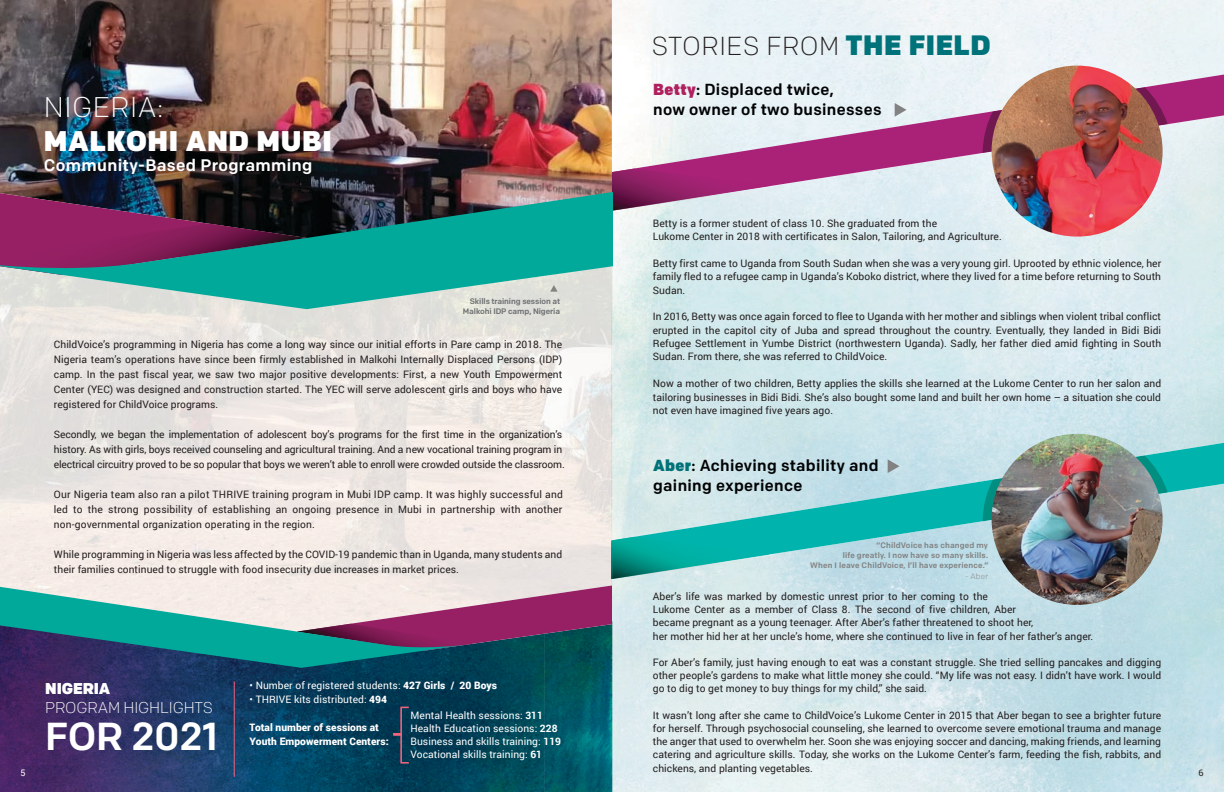
<style>
.page{position:relative;width:1224px;height:792px;background:#fff}
.page>*{position:absolute;margin:0;border:0;box-sizing:border-box;transform-origin:0 0}
.t1{font:100 59px "Roboto";color:#f1627d;scale:1.04 1}
.t2{font:500 39px "Colfax";letter-spacing:-.005em;color:#fff}
.t3{font:900 28.4px "Colfax";letter-spacing:.02em;color:#fff}
.t4{font:300 28.4px "Colfax";letter-spacing:.02em;color:#fff}
.t5{font:300 26px "Colfax";letter-spacing:.02em;color:#231e1f}
.t6{font:500 16.7px "Colfax";letter-spacing:.02em;color:#fff}
.t7{font:500 16px/20px "Colfax";letter-spacing:.02em;color:#020304}
.t8{font:300 15.7px "Colfax";letter-spacing:-.005em;color:#fff}
.t9{font:900 15.7px "Colfax";letter-spacing:-.005em;color:#fff}
.t10{font:10.2px/15px "Roboto";letter-spacing:.005em;color:#231e1f;text-align:justify}
.t11{font:10.2px/13px "Roboto";letter-spacing:.005em;color:#fff}
.t12{font:900 10.2px/14px "Roboto";letter-spacing:.005em;color:#fff}
.t13{font:9px "Roboto";color:#fff}
.t14{font:9px "Roboto";color:#231e1f}
.t15{font:500 8px/10px "Colfax";letter-spacing:.02em;color:#828282;text-align:right}
.t16{font:500 8px/10px "Colfax";letter-spacing:-.005em;color:#6e7072;text-align:right}
.t17{font:300 8px "Colfax";color:#828282}
.s1{font-weight:900;font-size:28px;color:#007279}
.s2{font-weight:900;color:#b01f5e}
.s3{font-weight:900;color:#007279}
.s4{font-weight:900}
.s5{font-weight:700}
</style>
<div class="page">
<img style="left:612px;top:0;width:612px;height:792px">
<svg style="left:612px;top:443px;width:612px;height:136px;background:#9ad7da"></svg>
<img style="left:770px;top:554px;width:4px;height:25px">
<svg style="left:983px;top:455px;width:185px;height:66px;background:#53b9b6"></svg>
<img style="left:992px;top:434px;width:171px;height:171px;border-radius:86px">
<svg style="left:612px;top:75px;width:612px;height:137px;background:#d9c2d8"></svg>
<img style="left:770px;top:186px;width:4px;height:25px">
<svg style="left:983px;top:87px;width:185px;height:66px;background:#b2759d"></svg>
<img style="left:992px;top:66px;width:171px;height:171px;border-radius:86px">
<img style="left:216px;top:309px;width:107px;height:276px">
<img style="left:323px;top:309px;width:108px;height:228px">
<img style="left:431px;top:309px;width:108px;height:228px">
<img style="left:539px;top:309px;width:72px;height:228px">
<img style="left:611px;top:309px;width:1px;height:228px">
<svg style="left:612px;top:169px;width:158px;height:43px;background:#aa6092"></svg>
<img style="left:0;top:0;width:612px;height:184px">
<img style="left:0;top:668px;width:272px;height:124px">
<img style="left:272px;top:651px;width:272px;height:141px">
<img style="left:544px;top:651px;width:68px;height:141px">
<svg style="left:297px;top:537px;width:473px;height:114px;background:#b3bdc4"></svg>
<svg style="left:0;top:585px;width:468px;height:83px;background:#66969f"></svg>
<hr style="left:234px;top:681px;width:1px;height:96px;background:#f1627d">
<svg style="left:393px;top:733px;width:9px;height:2px"></svg>
<svg style="left:0;top:184px;width:612px;height:125px;background:#4b7c80"></svg>
<svg style="left:895px;top:103px;width:12px;height:14px"></svg>
<svg style="left:888px;top:459px;width:12px;height:14px"></svg>
<h3 class="t4" style="left:44px;top:89px;width:121px">NIGERIA:</h3>
<h3 class="t3" style="left:44px;top:123px;width:290px">MALKOHI AND MUBI</h3>
<h3 class="t6" style="left:44px;top:155px;width:270px">Community-Based Programming</h3>
<p class="t16" style="left:463px;top:296px;width:99px">Skills training session at<br>Malkohi IDP camp, Nigeria</p>
<p class="t10" style="left:54px;top:336px;width:510px">ChildVoice’s programming in Nigeria has come a long way since our initial efforts in Pare camp in 2018. The Nigeria team’s operations have since been firmly established in Malkohi Internally Displaced Persons (IDP) camp. In the past fiscal year, we saw two major positive developments: First, a new Youth Empowerment Center (YEC) was designed and construction started. The YEC will serve adolescent girls and boys who have registered for ChildVoice programs.</p>
<p class="t10" style="left:54px;top:426px;width:512px;text-align:left">Secondly, we began the implementation of adolescent boy’s programs for the first time in the organization’s history. As with girls, boys received counseling and agricultural training. And a new vocational training program in electrical circuitry proved to be so popular that boys we weren’t able to enroll were crowded outside the classroom.</p>
<p class="t10" style="left:54px;top:486px;width:510px">Our Nigeria team also ran a pilot THRIVE training program in Mubi IDP camp. It was highly successful and led to the strong possibility of establishing an ongoing presence in Mubi in partnership with another non-governmental organization operating in the region.</p>
<p class="t10" style="left:54px;top:546px;width:510px">While programming in Nigeria was less affected by the COVID-19 pandemic than in Uganda, many students and their families continued to struggle with food insecurity due increases in market prices.</p>
<h3 class="t5" style="left:652px;top:30px;width:341px">STORIES FROM <span class="s1">THE FIELD</span></h3>
<h3 class="t7" style="left:653px;top:80px;width:230px"><span class="s2">Betty</span>: Displaced twice,<br>now owner of two businesses</h3>
<p class="t10" style="left:653px;top:216px;width:350px;line-height:13.3px">Betty is a former student of class 10. She graduated from the<br>Lukome Center in 2018 with certificates in Salon, Tailoring, and Agriculture.</p>
<p class="t10" style="left:653px;top:256px;width:510px;line-height:13.3px">Betty first came to Uganda from South Sudan when she was a very young girl. Uprooted by ethnic violence, her family fled to a refugee camp in Uganda’s Koboko district, where they lived for a time before returning to South Sudan.</p>
<p class="t10" style="left:653px;top:310px;width:510px;line-height:13.3px">In 2016, Betty was once again forced to flee to Uganda with her mother and siblings when violent tribal conflict erupted in the capitol city of Juba and spread throughout the country. Eventually, they landed in Bidi Bidi Refugee Settlement in Yumbe District (northwestern Uganda). Sadly, her father died amid fighting in South Sudan. From there, she was referred to ChildVoice.</p>
<p class="t10" style="left:653px;top:377px;width:510px;line-height:13.3px">Now a mother of two children, Betty applies the skills she learned at the Lukome Center to run her salon and tailoring businesses in Bidi Bidi. She’s also bought some land and built her own home – a situation she could not even have imagined five years ago.</p>
<h3 class="t7" style="left:653px;top:455px;width:227px"><span class="s3">Aber</span>: Achieving stability and gaining experience</h3>
<p class="t15" style="left:810px;top:541px;width:179px">“ChildVoice has changed my<br>life greatly. I now have so many skills.<br>When I leave ChildVoice, I’ll have experience.”</p>
<p class="t17" style="left:965px;top:572px;width:25px">- Aber</p>
<p class="t10" style="left:653px;top:589px;width:442px;line-height:13.2px;text-align:left">Aber’s life was marked by domestic unrest prior to her coming to the<br>Lukome Center as a member of Class 8. The second of five children, Aber<br>became pregnant as a young teenager. After Aber’s father threatened to shoot her,<br>her mother hid her at her uncle’s home, where she continued to live in fear of her father’s anger.</p>
<p class="t10" style="left:653px;top:655px;width:510px;line-height:13.2px">For Aber’s family, just having enough to eat was a constant struggle. She tried selling pancakes and digging other people’s gardens to make what little money she could. “My life was not easy. I didn’t have work. I would go to dig to get money to buy things for my child,” she said.</p>
<p class="t10" style="left:653px;top:708px;width:510px;line-height:13.2px">It wasn’t long after she came to ChildVoice’s Lukome Center in 2015 that Aber began to see a brighter future for herself. Through psychosocial counseling, she learned to overcome severe emotional trauma and manage the anger that used to overwhelm her. Soon she was enjoying soccer and dancing, making friends, and learning catering and agriculture skills. Today, she works on the Lukome Center’s farm, feeding the fish, rabbits, and chickens, and planting vegetables.</p>
<p class="t11" style="left:250px;top:679px;width:249px">• Number of registered students: <span class="s4">427 Girls / 20 Boys</span></p>
<p class="t11" style="left:250px;top:693px;width:139px">• THRIVE kits distributed: <span class="s4">494</span></p>
<p class="t12" style="left:250px;top:720px;width:141px">Total number of sessions at<br>Youth Empowerment Centers:</p>
<h3 class="t9" style="left:45px;top:679px;width:67px">NIGERIA</h3>
<h3 class="t8" style="left:45px;top:698px;width:169px">PROGRAM HIGHLIGHTS</h3>
<h2 class="t2" style="left:45px;top:712px;width:174px">FOR 2021</h2>
<h1 class="t1" style="left:395px;top:693px;width:14px">[</h1>
<p class="t11" style="left:410px;top:709px;width:152px">Mental Health sessions: <span class="s5">311<br></span>Health Education sessions: <span class="s5">228<br></span>Business and skills training: <span class="s5">119</span></p>
<p class="t11" style="left:410px;top:748px;width:133px">Vocational skills training: <span class="s5">61</span></p>
<p class="t13" style="left:21px;top:766px;width:7px">5</p>
<p class="t14" style="left:1198px;top:766px;width:7px">6</p>
</div>
